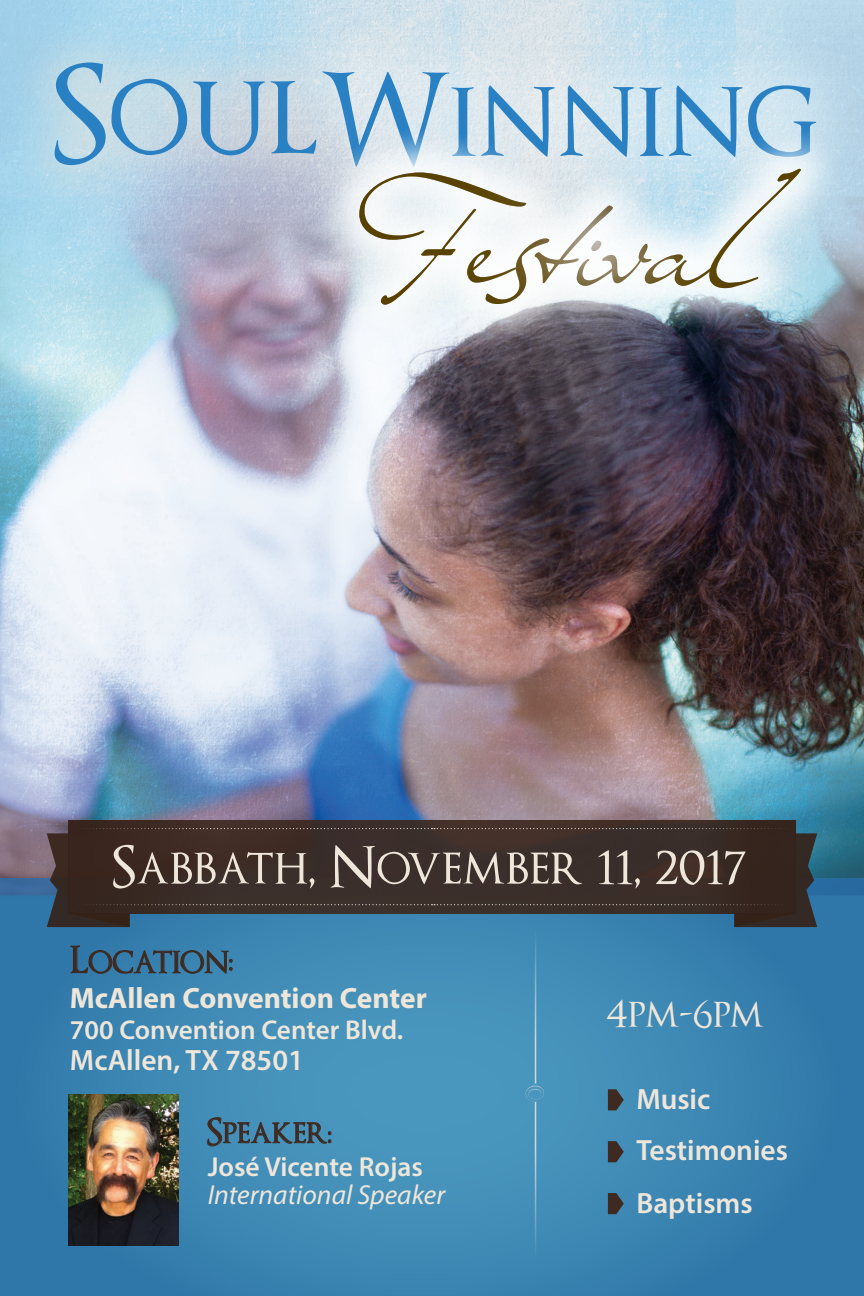
<style>
.page{position:relative;width:864px;height:1296px;background:#fff}
.page>*{position:absolute;margin:0;border:0;box-sizing:border-box;transform-origin:0 0}
.t1{font:162px "Mr Lackboughs";color:#594200}
.t2{font:125.7px "Optimus Princeps";color:#2981c4}
.t3{font:56.4px "Optimus Princeps";color:#efe6da}
.t4{font:45.3px "Optimus Princeps";letter-spacing:-.015em;color:#efe6da}
.t5{font:36.3px "Optimus Princeps";color:#3e2a20}
.t6{font:600 29.4px/51.6px "Myriad Pro";color:#efe6da}
.t7{font:700 29.4px "Myriad Pro";color:#efe6da}
.t8{font:29.4px "Optimus Princeps";color:#3e2a20}
.t9{font:italic 27.6px "Myriad Pro";color:#efe6da}
.t10{font:600 27.6px "Myriad Pro";color:#efe6da}
.t11{font:600 27.3px "Myriad Pro";color:#efe6da}
.s1{font-size:132.3px}
.s2{font-size:55.8px}
.s3{font-size:36.3px}
.s4{font-size:29.4px}
</style>
<div class="page">
<img style="left:0;top:0;width:864px;height:878px">
<div style="left:0;top:878px;width:864px;height:418px;background:#2f77a8"></div>
<svg style="left:11px;top:839px;width:832px;height:457px;fill:#3d88b4"></svg>
<div style="left:266px;top:13px;width:598px;height:210px;background:#fff;opacity:.27"></div>
<svg style="left:206px;top:1116px;width:126px;height:31px"></svg>
<svg style="left:608px;top:1089px;width:16px;height:21px"></svg>
<svg style="left:608px;top:1141px;width:16px;height:21px"></svg>
<svg style="left:608px;top:1193px;width:16px;height:21px"></svg>
<hr style="left:535px;top:929px;width:1px;height:155px;background:#d0dada">
<hr style="left:535px;top:1102px;width:1px;height:158px;background:#d0dada">
<svg style="left:69px;top:944px;width:164px;height:30px"></svg>
<svg style="left:526px;top:1086px;width:18px;height:16px"></svg>
<div style="left:68px;top:820px;width:728px;height:94px;background:#3f2e28"></div>
<svg style="left:47px;top:828px;width:770px;height:99px"></svg>
<div style="left:3px;top:10px;width:364px;height:206px;background:#efe6da;opacity:.55"></div>
<img style="left:69px;top:1094px;width:110px;height:151px">
<div style="left:312px;top:123px;width:535px;height:229px;background:#fff;opacity:.75"></div>
<h2 class="t2" style="left:52px;top:57px;width:769px"><span class="s1">Soul</span>Winning</h2>
<h1 class="t1" style="left:392px;top:123px;width:361px">Festival</h1>
<h3 class="t3" style="left:112px;top:839px;width:636px">Sabbath, November <span class="s2">11, 2017</span></h3>
<p class="t8" style="left:70px;top:948px;width:164px"><span class="s3">L</span>OCATION:</p>
<p class="t7" style="left:70px;top:979px;width:358px">McAllen Convention Center</p>
<p class="t11" style="left:70px;top:1012px;width:335px">700 Convention Center Blvd.</p>
<p class="t6" style="left:70px;top:1033px;width:235px">McAllen, TX 78501</p>
<h3 class="t4" style="left:606px;top:991px;width:160px">4pm-6pm</h3>
<p class="t6" style="left:636px;top:1072px;width:153px">Music<br>Testimonies</p>
<p class="t5" style="left:207px;top:1114px;width:126px">Speaker<span class="s4">:</span></p>
<p class="t10" style="left:208px;top:1149px;width:217px">José Vicente Rojas</p>
<p class="t9" style="left:208px;top:1177px;width:239px">International Speaker</p>
<p class="t6" style="left:636px;top:1176px;width:118px">Baptisms</p>
</div>
